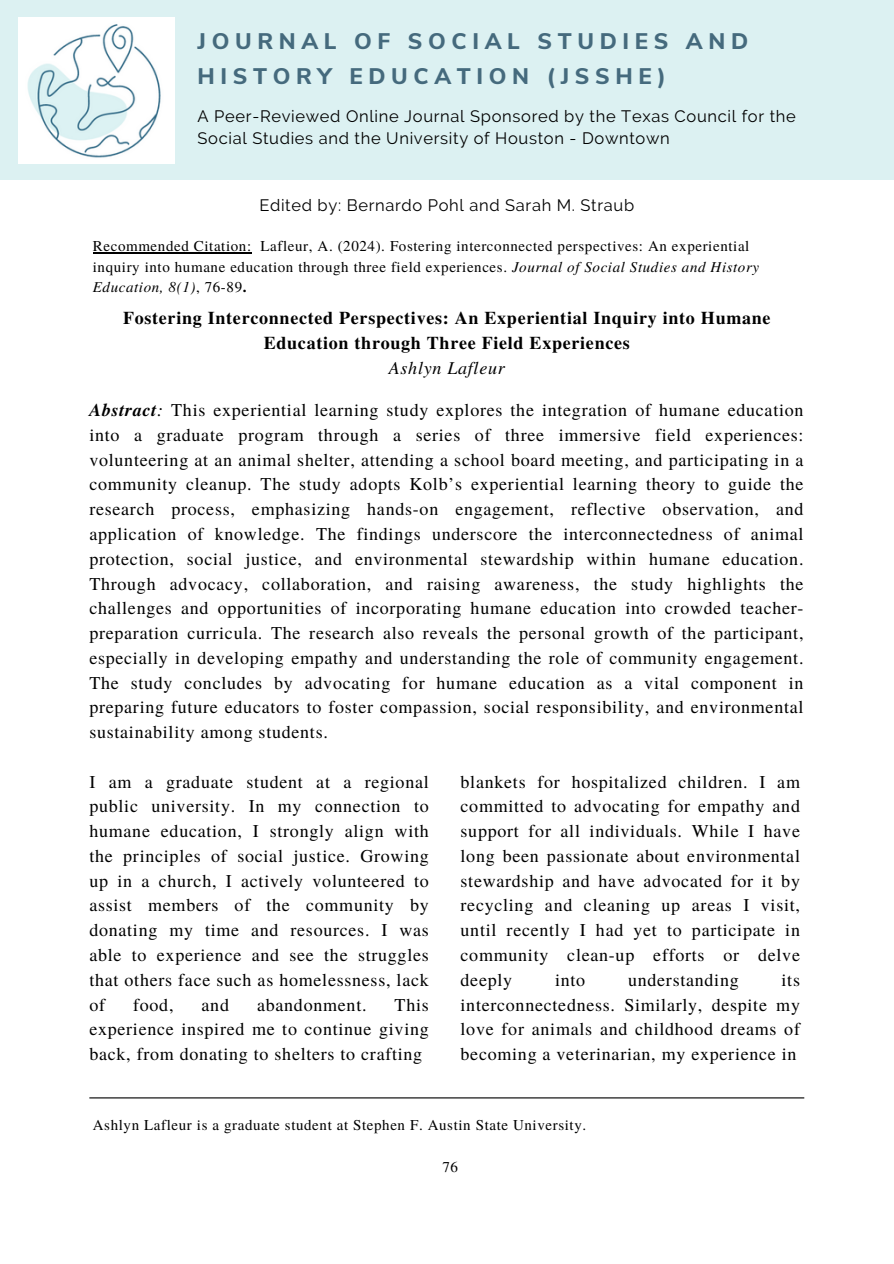
<style>
.page{position:relative;width:894px;height:1264px;background:#fff}
.page>*{position:absolute;margin:0;border:0;box-sizing:border-box;transform-origin:0 0}
.t1{font:800 22.5px/34.8px "Nunito Sans";letter-spacing:.25em;color:#456a7d}
.t2{font:18px/24.8px "Te X Gyre Termes";letter-spacing:.04em;color:#000;text-align:justify}
.t3{font:700 18px/24.8px "Te X Gyre Termes";letter-spacing:.04em;color:#000;text-align:center}
.t4{font:16.5px/22.5px "Raleway";letter-spacing:.04em;color:#000}
.t5{font:15px/20.2px "Te X Gyre Termes";letter-spacing:.04em;color:#000}
.s1{font-style:italic}
.s2{font-weight:700}
.s3{font-weight:400;font-style:italic}
.s4{font-weight:700;font-style:italic}
</style>
<div class="page">
<div style="left:0;top:0;width:893px;height:180px;background:#dcf1f2"></div>
<img style="left:18px;top:17px;width:156px;height:146px">
<hr style="left:89px;top:1097px;width:715px;height:1px;background:#000">
<hr style="left:93px;top:252px;width:159px;height:1px;background:#000">
<h1 class="t1" style="left:197px;top:24px;width:552px">JOURNAL OF SOCIAL STUDIES AND<br>HISTORY EDUCATION (JSSHE)</h1>
<h2 class="t4" style="left:197px;top:105px;width:599px">A Peer-Reviewed Online Journal Sponsored by the Texas Council for the<br>Social Studies and the University of Houston - Downtown</h2>
<h2 class="t4" style="left:259px;top:194px;width:376px">Edited by: Bernardo Pohl and Sarah M. Straub</h2>
<p class="t5" style="left:93px;top:235px;width:667px">Recommended Citation: Lafleur, A. (2024). Fostering interconnected perspectives: An experiential inquiry into humane education through three field experiences. <span class="s1">Journal of Social Studies and History<br>Education, 8(1)</span>, 76-89<span class="s2">.</span></p>
<h2 class="t3" style="left:123px;top:305px;width:649px">Fostering Interconnected Perspectives: An Experiential Inquiry into Humane<br>Education through Three Field Experiences<br><span class="s3">Ashlyn Lafleur</span></h2>
<h2 class="t2" style="left:89px;top:397px;width:715px"><span class="s4">Abstract</span><span class="s1">:</span> This experiential learning study explores the integration of humane education into a graduate program through a series of three immersive field experiences: volunteering at an animal shelter, attending a school board meeting, and participating in a community cleanup. The study adopts Kolb’s experiential learning theory to guide the research process, emphasizing hands-on engagement, reflective observation, and application of knowledge. The findings underscore the interconnectedness of animal protection, social justice, and environmental stewardship within humane education.<br>Through advocacy, collaboration, and raising awareness, the study highlights the challenges and opportunities of incorporating humane education into crowded teacher&shy;preparation curricula. The research also reveals the personal growth of the participant, especially in developing empathy and understanding the role of community engagement.<br>The study concludes by advocating for humane education as a vital component in preparing future educators to foster compassion, social responsibility, and environmental sustainability among students.</h2>
<h2 class="t2" style="left:89px;top:768px;width:341px">I am a graduate student at a regional public university. In my connection to humane education, I strongly align with the principles of social justice. Growing up in a church, I actively volunteered to assist members of the community by donating my time and resources. I was able to experience and see the struggles that others face such as homelessness, lack of</h2>
<h2 class="t2" style="left:89px;top:991px;width:341px;text-indent:305px">This experience inspired me to continue giving back, from donating to shelters to crafting</h2>
<h2 class="t2" style="left:133px;top:991px;width:42px">food,</h2>
<h2 class="t2" style="left:201px;top:991px;width:29px">and</h2>
<h2 class="t2" style="left:257px;top:991px;width:111px">abandonment.</h2>
<p class="t2" style="left:460px;top:768px;width:341px">blankets for hospitalized children. I am committed to advocating for empathy and support for all individuals. While I have long been passionate about environmental stewardship and have advocated for it by recycling and cleaning up areas I visit, until recently I had yet to participate in community clean-up efforts or delve deeply</p>
<p class="t2" style="left:555px;top:966px;width:32px">into</p>
<p class="t2" style="left:628px;top:966px;width:112px">understanding</p>
<p class="t2" style="left:460px;top:966px;width:341px;text-indent:321px">its interconnectedness. Similarly, despite my love for animals and childhood dreams of becoming a veterinarian, my experience in</p>
<h2 class="t5" style="left:93px;top:1113px;width:494px">Ashlyn Lafleur is a graduate student at Stephen F. Austin State University.</h2>
<p class="t5" style="left:442px;top:1156px;width:17px">76</p>
</div>
